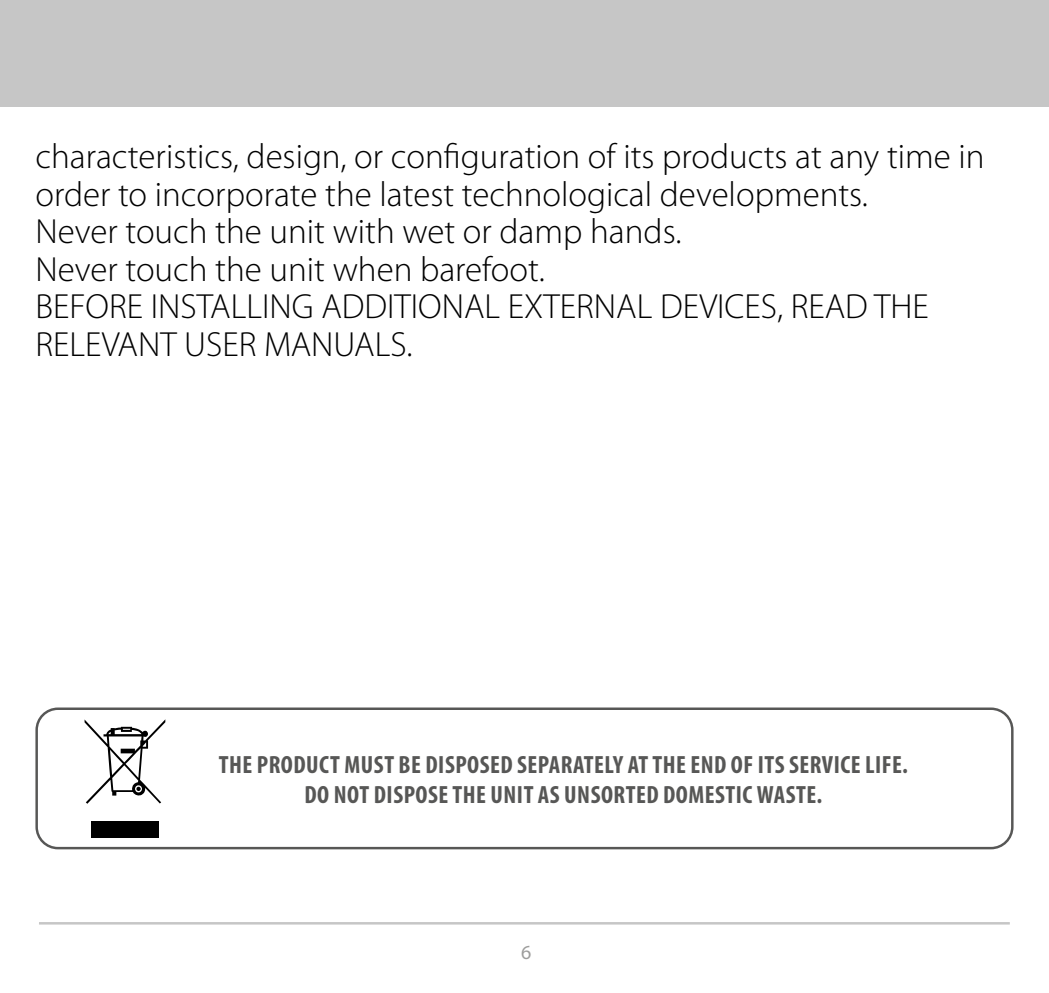
<style>
.page{position:relative;width:1049px;height:993px;background:#fff}
.page>*{position:absolute;margin:0;border:0;box-sizing:border-box;transform-origin:0 0}
.t1{font:300 35px/37.5px "Myriad Pro";color:#000}
.t2{font:700 condensed 25px/30px "Myriad Pro";letter-spacing:.02em;color:#575756;text-align:center}
.t3{font:20px "Myriad Pro";color:#9d9d9c}
</style>
<div class="page">
<div style="left:0;top:0;width:1049px;height:106px;background:#c6c6c6"></div>
<hr style="left:39px;top:921px;width:971px;height:3px;background:#c6c6c6">
<div style="left:35px;top:707px;width:978px;height:142px;border:2px solid #575756;border-radius:21px"></div>
<svg style="left:85px;top:719px;width:80px;height:84px"></svg>
<div style="left:91px;top:820px;width:68px;height:17px;background:#000"></div>
<p class="t1" style="left:35px;top:138px;width:950px">characteristics, design, or configuration of its products at any time in order to incorporate the latest technological developments.<br>Never touch the unit with wet or damp hands.<br>Never touch the unit when barefoot.<br>BEFORE INSTALLING ADDITIONAL EXTERNAL DEVICES, READ THE RELEVANT USER MANUALS.</p>
<p class="t2" style="left:219px;top:748px;width:691px">THE PRODUCT MUST BE DISPOSED SEPARATELY AT THE END OF ITS SERVICE LIFE.<br>DO NOT DISPOSE THE UNIT AS UNSORTED DOMESTIC WASTE.</p>
<p class="t3" style="left:521px;top:939px;width:12px">6</p>
</div>
